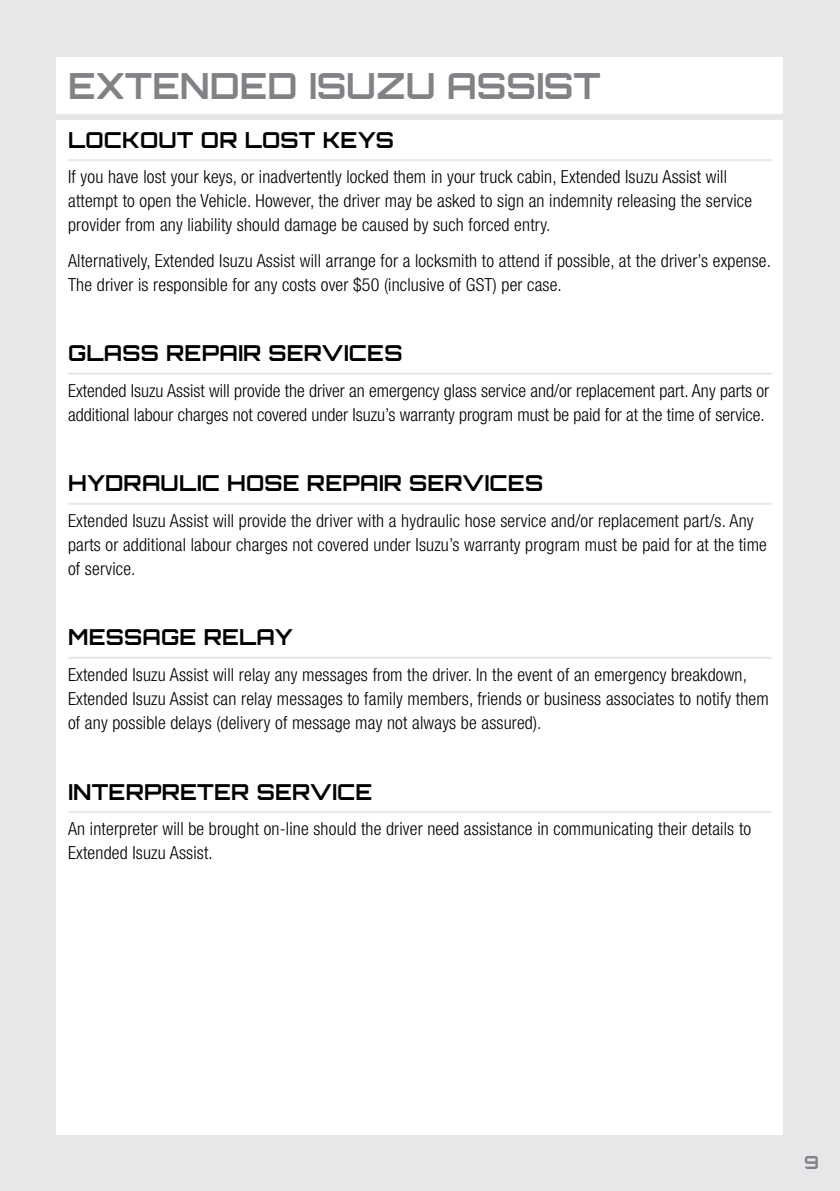
<style>
.page{position:relative;width:840px;height:1191px;background:#fff}
.page>*{position:absolute;margin:0;border:0;box-sizing:border-box;transform-origin:0 0}
.t1{font:700 36px "Orbitron";color:#808285}
.t2{font:700 22px "Orbitron";letter-spacing:.01em;color:#000}
.t3{font:300 condensed 18px/24px "Helvetica Neue";letter-spacing:.01em;color:#000}
.t4{font:700 18px "Orbitron";color:#808285}
</style>
<div class="page">
<div style="left:0;top:0;width:839px;height:1191px;background:#e6e7e8"></div>
<div style="left:57px;top:57px;width:725px;height:1077px;background:#fff"></div>
<hr style="left:68px;top:159px;width:703px;height:2px;background:#e6e7e8">
<hr style="left:68px;top:373px;width:703px;height:2px;background:#e6e7e8">
<hr style="left:68px;top:503px;width:703px;height:2px;background:#e6e7e8">
<hr style="left:68px;top:657px;width:703px;height:2px;background:#e6e7e8">
<hr style="left:68px;top:811px;width:703px;height:2px;background:#e6e7e8">
<div style="left:0;top:114px;width:839px;height:6px;background:#e6e7e8"></div>
<h1 class="t1" style="left:68px;top:64px;width:534px">EXTENDED ISUZU ASSIST</h1>
<p class="t2" style="left:68px;top:127px;width:327px">LOCKOUT OR LOST KEYS</p>
<p class="t3" style="left:68px;top:165px;width:685px">If you have lost your keys, or inadvertently locked them in your truck cabin, Extended Isuzu Assist will attempt to open the Vehicle. However, the driver may be asked to sign an indemnity releasing the service provider from any liability should damage be caused by such forced entry.</p>
<p class="t3" style="left:68px;top:248px;width:704px">Alternatively, Extended Isuzu Assist will arrange for a locksmith to attend if possible, at the driver’s expense.<br>The driver is responsible for any costs over $50 (inclusive of GST) per case.</p>
<p class="t2" style="left:68px;top:340px;width:336px">GLASS REPAIR SERVICES</p>
<p class="t3" style="left:68px;top:378px;width:702px">Extended Isuzu Assist will provide the driver an emergency glass service and/or replacement part. Any parts or additional labour charges not covered under Isuzu’s warranty program must be paid for at the time of service.</p>
<p class="t2" style="left:68px;top:470px;width:476px">HYDRAULIC HOSE REPAIR SERVICES</p>
<p class="t3" style="left:68px;top:508px;width:700px">Extended Isuzu Assist will provide the driver with a hydraulic hose service and/or replacement part/s. Any parts or additional labour charges not covered under Isuzu’s warranty program must be paid for at the time of service.</p>
<p class="t2" style="left:68px;top:624px;width:226px">MESSAGE RELAY</p>
<p class="t3" style="left:68px;top:662px;width:701px">Extended Isuzu Assist will relay any messages from the driver. In the event of an emergency breakdown,<br>Extended Isuzu Assist can relay messages to family members, friends or business associates to notify them of any possible delays (delivery of message may not always be assured).</p>
<p class="t2" style="left:68px;top:778px;width:305px">INTERPRETER SERVICE</p>
<p class="t3" style="left:68px;top:816px;width:684px">An interpreter will be brought on-line should the driver need assistance in communicating their details to<br>Extended Isuzu Assist.</p>
<p class="t4" style="left:803px;top:1152px;width:16px">9</p>
</div>
